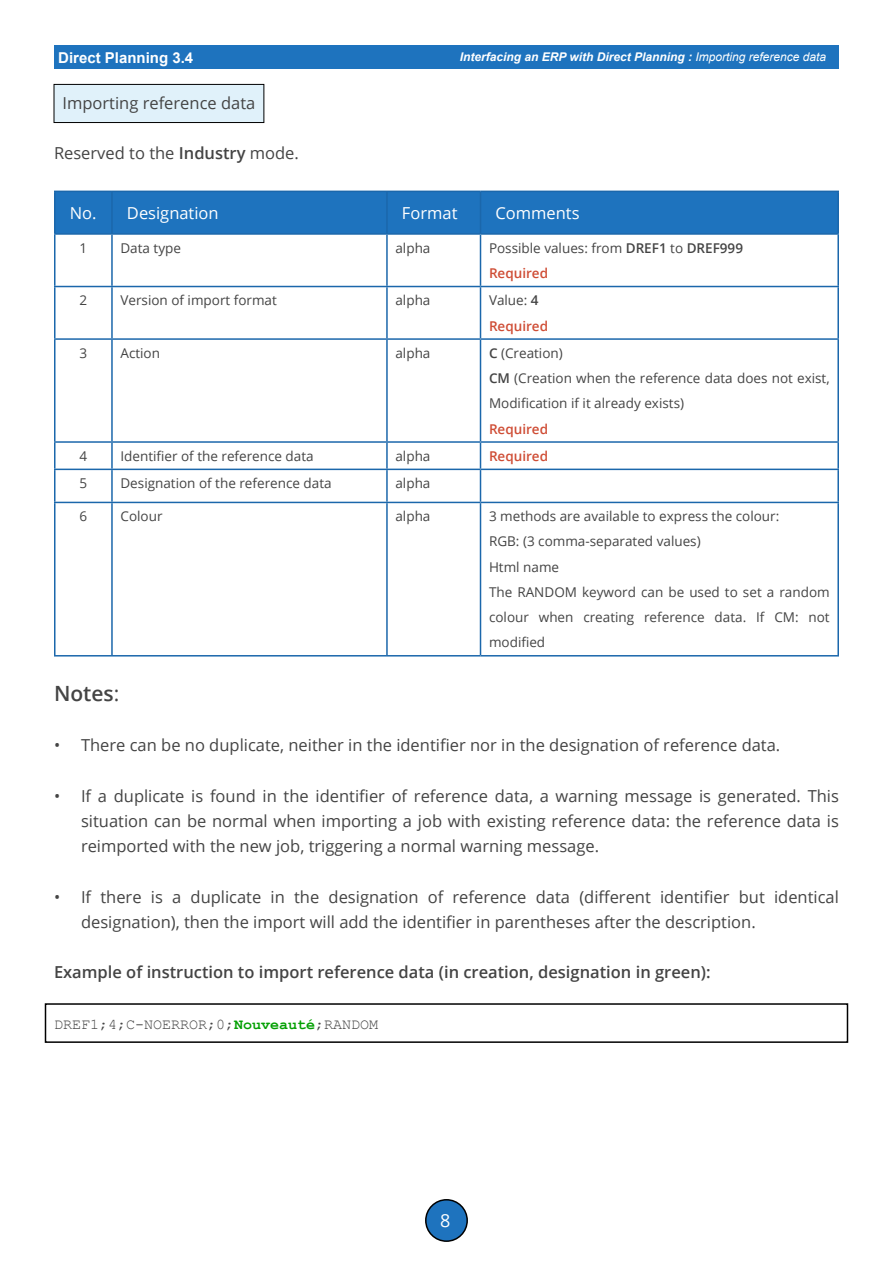
<style>
.page{position:relative;width:893px;height:1263px;background:#fff}
.page>*{position:absolute;margin:0;border:0;box-sizing:border-box;transform-origin:0 0}
.t1{font:600 21px "Open Sans";color:#444}
.t2{font:18px "Open Sans";color:#fff}
.Sous-section2{font:16.5px/25.2px "Open Sans";color:#444;text-align:justify}
.t3{font:600 16.5px "Open Sans";color:#444}
.En-tête_tableau{font:16.5px "Open Sans";color:#fff}
.t4{font:15px "Courier New";color:#444}
.t5{font:700 15px "Arial";color:#fff}
.t6{font:13.5px/25.2px "Open Sans";color:#444}
.t7{font:600 13.5px "Open Sans";color:#cf4d35}
.t8{font:italic 700 12px "Arial";color:#fff}
.s1{font-weight:400}
.s2{font-weight:600}
.s3{font-weight:700;color:#03a003}
</style>
<div class="page">
<div style="left:426px;top:1200px;width:41px;height:41px;background:#1e73be;border-radius:50%"></div>
<div style="left:425px;top:1199px;width:43px;height:43px;border:2px solid #000;border-radius:50%"></div>
<div style="left:54px;top:45px;width:785px;height:24px;background:#1e73be"></div>
<div style="left:54px;top:84px;width:210px;height:39px;background:#e0f1fa"></div>
<div style="left:54px;top:84px;width:210px;height:39px;border:1px solid #000"></div>
<div style="left:45px;top:1003px;width:803px;height:40px;border:2px solid #000"></div>
<div style="left:56px;top:192px;width:781px;height:41px;background:#1e73be"></div>
<svg style="left:56px;top:235px;width:781px;height:420px"></svg>
<hr style="left:112px;top:191px;width:275px;height:1px;background:#1b67ab">
<hr style="left:387px;top:191px;width:93px;height:1px;background:#1b67ab">
<hr style="left:480px;top:191px;width:359px;height:1px;background:#1b67ab">
<hr style="left:837px;top:192px;width:2px;height:41px;background:#1b67ab">
<hr style="left:54px;top:235px;width:2px;height:51px;background:#1b67ab">
<hr style="left:112px;top:233px;width:275px;height:2px;background:#1b67ab">
<hr style="left:111px;top:235px;width:2px;height:51px;background:#1b67ab">
<hr style="left:387px;top:233px;width:93px;height:2px;background:#1b67ab">
<hr style="left:480px;top:233px;width:359px;height:2px;background:#1b67ab">
<hr style="left:837px;top:235px;width:2px;height:51px;background:#1b67ab">
<hr style="left:54px;top:286px;width:58px;height:1px;background:#1b67ab">
<hr style="left:54px;top:287px;width:2px;height:51px;background:#1b67ab">
<hr style="left:112px;top:286px;width:275px;height:1px;background:#1b67ab">
<hr style="left:111px;top:287px;width:2px;height:51px;background:#1b67ab">
<hr style="left:387px;top:286px;width:93px;height:1px;background:#1b67ab">
<hr style="left:480px;top:286px;width:359px;height:1px;background:#1b67ab">
<hr style="left:837px;top:287px;width:2px;height:51px;background:#1b67ab">
<hr style="left:54px;top:338px;width:58px;height:2px;background:#1b67ab">
<hr style="left:54px;top:340px;width:2px;height:101px;background:#1b67ab">
<hr style="left:112px;top:338px;width:275px;height:2px;background:#1b67ab">
<hr style="left:111px;top:340px;width:2px;height:101px;background:#1b67ab">
<hr style="left:387px;top:338px;width:93px;height:2px;background:#1b67ab">
<hr style="left:480px;top:338px;width:359px;height:2px;background:#1b67ab">
<hr style="left:837px;top:340px;width:2px;height:101px;background:#1b67ab">
<hr style="left:54px;top:441px;width:58px;height:2px;background:#1b67ab">
<hr style="left:54px;top:443px;width:2px;height:26px;background:#1b67ab">
<hr style="left:112px;top:441px;width:275px;height:2px;background:#1b67ab">
<hr style="left:111px;top:443px;width:2px;height:26px;background:#1b67ab">
<hr style="left:387px;top:441px;width:93px;height:2px;background:#1b67ab">
<hr style="left:480px;top:441px;width:359px;height:2px;background:#1b67ab">
<hr style="left:837px;top:443px;width:2px;height:26px;background:#1b67ab">
<hr style="left:54px;top:469px;width:58px;height:1px;background:#1b67ab">
<hr style="left:54px;top:470px;width:2px;height:32px;background:#1b67ab">
<hr style="left:112px;top:469px;width:275px;height:1px;background:#1b67ab">
<hr style="left:111px;top:470px;width:2px;height:32px;background:#1b67ab">
<hr style="left:387px;top:469px;width:93px;height:1px;background:#1b67ab">
<hr style="left:480px;top:469px;width:359px;height:1px;background:#1b67ab">
<hr style="left:837px;top:470px;width:2px;height:32px;background:#1b67ab">
<hr style="left:54px;top:502px;width:58px;height:1px;background:#1b67ab">
<hr style="left:54px;top:503px;width:2px;height:152px;background:#1b67ab">
<hr style="left:112px;top:502px;width:275px;height:1px;background:#1b67ab">
<hr style="left:111px;top:503px;width:2px;height:152px;background:#1b67ab">
<hr style="left:387px;top:502px;width:93px;height:1px;background:#1b67ab">
<hr style="left:480px;top:502px;width:359px;height:1px;background:#1b67ab">
<hr style="left:837px;top:503px;width:2px;height:152px;background:#1b67ab">
<hr style="left:54px;top:655px;width:58px;height:1px;background:#1b67ab">
<hr style="left:112px;top:655px;width:275px;height:1px;background:#1b67ab">
<hr style="left:387px;top:655px;width:93px;height:1px;background:#1b67ab">
<hr style="left:480px;top:655px;width:359px;height:1px;background:#1b67ab">
<hr style="left:386px;top:192px;width:2px;height:41px;background:#1b67ab">
<hr style="left:480px;top:192px;width:1px;height:41px;background:#1b67ab">
<hr style="left:386px;top:235px;width:2px;height:51px;background:#1b67ab">
<hr style="left:480px;top:235px;width:1px;height:51px;background:#1b67ab">
<hr style="left:386px;top:287px;width:2px;height:51px;background:#1b67ab">
<hr style="left:480px;top:287px;width:1px;height:51px;background:#1b67ab">
<hr style="left:386px;top:340px;width:2px;height:101px;background:#1b67ab">
<hr style="left:480px;top:340px;width:1px;height:101px;background:#1b67ab">
<hr style="left:386px;top:443px;width:2px;height:26px;background:#1b67ab">
<svg style="left:480px;top:443px;width:1px;height:26px"></svg>
<hr style="left:386px;top:470px;width:2px;height:32px;background:#1b67ab">
<hr style="left:480px;top:470px;width:1px;height:32px;background:#1b67ab">
<hr style="left:386px;top:503px;width:2px;height:152px;background:#1b67ab">
<hr style="left:480px;top:503px;width:1px;height:152px;background:#1b67ab">
<hr style="left:54px;top:191px;width:58px;height:1px;background:#1b67ab">
<hr style="left:54px;top:192px;width:2px;height:41px;background:#1b67ab">
<hr style="left:111px;top:192px;width:2px;height:41px;background:#1b67ab">
<hr style="left:54px;top:233px;width:58px;height:2px;background:#1b67ab">
<p class="t5" style="left:58px;top:47px;width:137px">Direct Planning 3.4</p>
<p class="t8" style="left:460px;top:49px;width:368px">Interfacing an ERP with Direct Planning : <span class="s1">Importing reference data</span></p>
<p class="Sous-section2" style="left:63px;top:90px;width:194px">Importing reference data</p>
<p class="Sous-section2" style="left:54px;top:140px;width:246px">Reserved to the <span class="s2">Industry</span> mode.</p>
<p class="En-tête_tableau" style="left:70px;top:202px;width:28px">No.</p>
<p class="En-tête_tableau" style="left:127px;top:202px;width:93px">Designation</p>
<p class="En-tête_tableau" style="left:402px;top:202px;width:57px">Format</p>
<p class="En-tête_tableau" style="left:495px;top:202px;width:86px">Comments</p>
<p class="t6" style="left:79px;top:235px;width:9px">1</p>
<p class="t6" style="left:120px;top:235px;width:62px">Data type</p>
<p class="t6" style="left:395px;top:235px;width:36px">alpha</p>
<p class="t6" style="left:489px;top:235px;width:256px">Possible values: from <span class="s2">DREF1</span> to <span class="s2">DREF999</span></p>
<p class="t7" style="left:489px;top:264px;width:61px">Required</p>
<p class="t6" style="left:79px;top:287px;width:9px">2</p>
<p class="t6" style="left:120px;top:287px;width:158px">Version of import format</p>
<p class="t6" style="left:395px;top:287px;width:36px">alpha</p>
<p class="t6" style="left:489px;top:287px;width:51px">Value: <span class="s2">4</span></p>
<p class="t7" style="left:489px;top:316px;width:61px">Required</p>
<p class="t6" style="left:79px;top:340px;width:9px">3</p>
<p class="t6" style="left:120px;top:340px;width:41px">Action</p>
<p class="t6" style="left:395px;top:340px;width:36px">alpha</p>
<p class="t6" style="left:489px;top:340px;width:75px"><span class="s2">C</span> (Creation)</p>
<p class="t6" style="left:489px;top:365px;width:342px"><span class="s2">CM</span> (Creation when the reference data does not exist,<br>Modification if it already exists)</p>
<p class="t7" style="left:489px;top:419px;width:61px">Required</p>
<p class="t6" style="left:79px;top:443px;width:9px">4</p>
<p class="t6" style="left:120px;top:443px;width:195px">Identifier of the reference data</p>
<p class="t6" style="left:395px;top:443px;width:36px">alpha</p>
<p class="t7" style="left:489px;top:447px;width:61px">Required</p>
<p class="t6" style="left:79px;top:470px;width:9px">5</p>
<p class="t6" style="left:120px;top:470px;width:213px">Designation of the reference data</p>
<p class="t6" style="left:395px;top:470px;width:36px">alpha</p>
<p class="t6" style="left:79px;top:503px;width:9px">6</p>
<p class="t6" style="left:120px;top:503px;width:44px">Colour</p>
<p class="t6" style="left:395px;top:503px;width:36px">alpha</p>
<p class="t6" style="left:489px;top:503px;width:292px">3 methods are available to express the colour:</p>
<p class="t6" style="left:489px;top:529px;width:213px">RGB: (3 comma-separated values)</p>
<p class="t6" style="left:489px;top:554px;width:72px">Html name</p>
<p class="t6" style="left:489px;top:579px;width:342px;text-align:justify">The RANDOM keyword can be used to set a random colour when creating reference data. If CM: not modified</p>
<p class="t1" style="left:54px;top:679px;width:67px">Notes<span class="s1">:</span></p>
<p class="Sous-section2" style="left:54px;top:732px;width:728px">• There can be no duplicate, neither in the identifier nor in the designation of reference data.</p>
<p class="Sous-section2" style="left:81px;top:783px;width:759px;text-indent:-27px">• If a duplicate is found in the identifier of reference data, a warning message is generated. This situation can be normal when importing a job with existing reference data: the reference data is reimported with the new job, triggering a normal warning message.</p>
<p class="Sous-section2" style="left:81px;top:883px;width:759px;text-indent:-27px">• If there is a duplicate in the designation of reference data (different identifier but identical designation), then the import will add the identifier in parentheses after the description.</p>
<p class="t3" style="left:54px;top:961px;width:658px">Example of instruction to import reference data (in creation, designation in green):</p>
<p class="t4" style="left:54px;top:1015px;width:326px">DREF1;4;C-NOERROR;0;<span class="s3">Nouveauté</span>;RANDOM</p>
<p class="t2" style="left:440px;top:1208px;width:12px">8</p>
</div>
